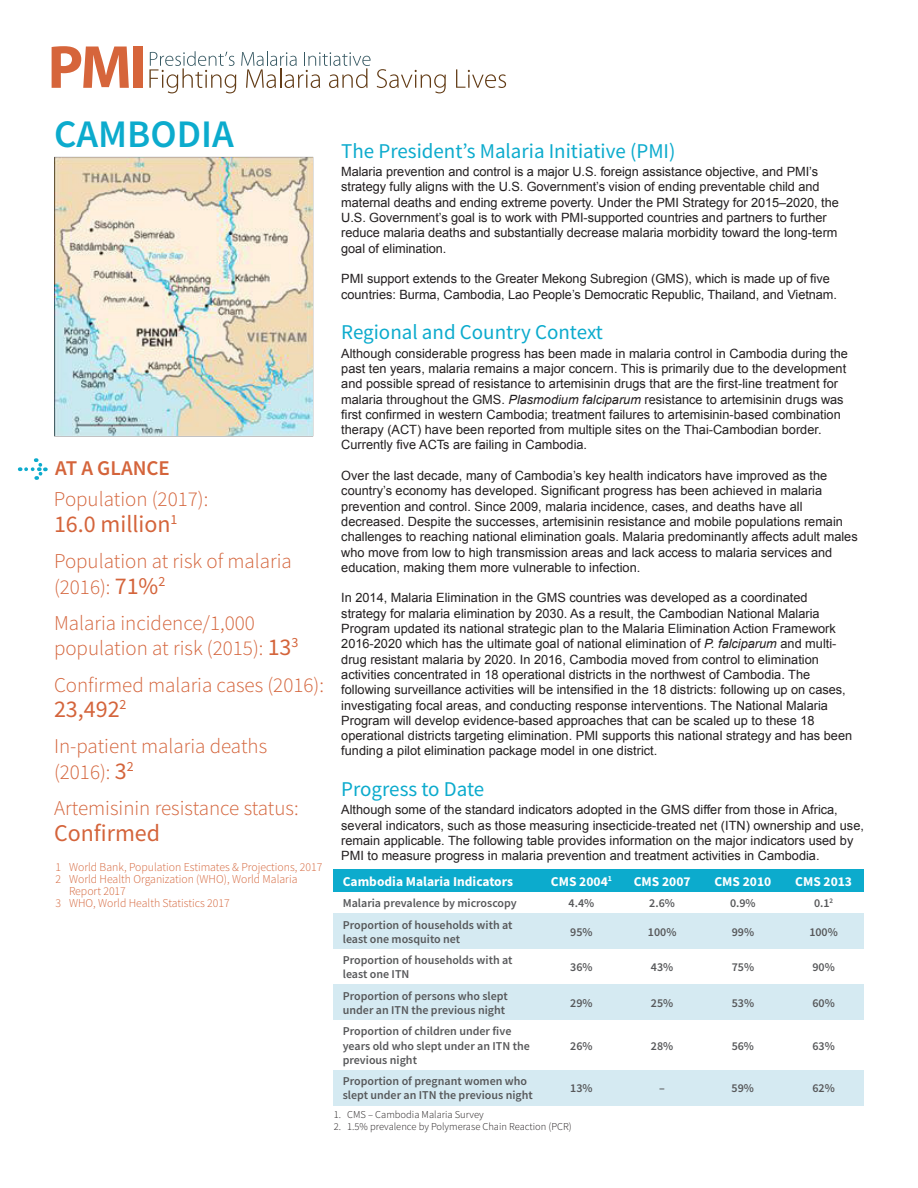
<style>
.page{position:relative;width:918px;height:1188px;background:#fff}
.page>*{position:absolute;margin:0;border:0;box-sizing:border-box;transform-origin:0 0}
.t1{font:600 39px "Source Sans Pro";color:#0cabcd}
.t2{font:24px "Source Sans Pro";color:#d4643b}
.t3{font:300 21px/25.5px "Source Sans Pro";color:#d4643b}
.t4{font:21px "Source Sans Pro";color:#0cabcd}
.t5{font:600 21px "Source Sans Pro";color:#d4643b}
.t6{font:700 13.5px "Source Sans Pro";color:#fff}
.t7{font:12.75px/15.3px "Arial";color:#231f20}
.t8{font:600 12px/14.4px "Source Sans Pro";color:#57585a}
.t9{font:300 12px "Source Sans Pro";color:#d46439}
.t10{font:300 10.5px "Source Sans Pro";color:#231f20}
.s1{font-weight:400;font-size:24px}
.s2{font-style:italic}
</style>
<div class="page">
<svg style="left:52px;top:46px;width:77px;height:42px"></svg>
<div style="left:133px;top:47px;width:9px;height:41px;background:#d6653b"></div>
<svg style="left:149px;top:51px;width:222px;height:42px"></svg>
<svg style="left:377px;top:69px;width:69px;height:24px"></svg>
<svg style="left:456px;top:69px;width:50px;height:19px"></svg>
<img style="left:55px;top:158px;width:257px;height:278px">
<div style="left:334px;top:870px;width:207px;height:22px;background:#0cabcd"></div>
<div style="left:541px;top:870px;width:81px;height:22px;background:#0cabcd"></div>
<div style="left:622px;top:870px;width:81px;height:22px;background:#0cabcd"></div>
<div style="left:703px;top:870px;width:80px;height:22px;background:#0cabcd"></div>
<div style="left:783px;top:870px;width:81px;height:22px;background:#0cabcd"></div>
<div style="left:334px;top:914px;width:207px;height:35px;background:#d5eaf2"></div>
<div style="left:541px;top:914px;width:81px;height:35px;background:#d5eaf2"></div>
<div style="left:622px;top:914px;width:81px;height:35px;background:#d5eaf2"></div>
<div style="left:703px;top:914px;width:80px;height:35px;background:#d5eaf2"></div>
<div style="left:783px;top:914px;width:81px;height:35px;background:#d5eaf2"></div>
<div style="left:334px;top:984px;width:207px;height:36px;background:#d5eaf2"></div>
<div style="left:541px;top:984px;width:81px;height:36px;background:#d5eaf2"></div>
<div style="left:622px;top:984px;width:81px;height:36px;background:#d5eaf2"></div>
<div style="left:703px;top:984px;width:80px;height:36px;background:#d5eaf2"></div>
<div style="left:783px;top:984px;width:81px;height:36px;background:#d5eaf2"></div>
<div style="left:334px;top:1070px;width:207px;height:35px;background:#d5eaf2"></div>
<div style="left:541px;top:1070px;width:81px;height:35px;background:#d5eaf2"></div>
<div style="left:622px;top:1070px;width:81px;height:35px;background:#d5eaf2"></div>
<div style="left:703px;top:1070px;width:80px;height:35px;background:#d5eaf2"></div>
<div style="left:783px;top:1070px;width:81px;height:35px;background:#d5eaf2"></div>
<svg style="left:20px;top:458px;width:28px;height:22px"></svg>
<h1 class="t1" style="left:54px;top:108px;width:181px">CAMBODIA</h1>
<h3 class="t5" style="left:55px;top:454px;width:116px">AT A GLANCE</h3>
<h3 class="t3" style="left:54px;top:487px;width:156px">Population (2017):</h3>
<h2 class="t2" style="left:54px;top:509px;width:125px">16.0 million<sup>1</sup></h2>
<h3 class="t3" style="left:54px;top:548px;width:239px">Population at risk of malaria (2016): <span class="s1">71%</span><sup>2</sup></h3>
<h3 class="t3" style="left:54px;top:610px;width:246px">Malaria incidence/1,000 population at risk (2015): <span class="s1">13</span><sup>3</sup></h3>
<h3 class="t3" style="left:54px;top:672px;width:271px">Confirmed malaria cases (2016):</h3>
<h2 class="t2" style="left:54px;top:694px;width:74px">23,492<sup>2</sup></h2>
<h3 class="t3" style="left:54px;top:734px;width:215px">In-patient malaria deaths (2016): <span class="s1">3</span><sup>2</sup></h3>
<h3 class="t3" style="left:54px;top:796px;width:246px">Artemisinin resistance status:</h3>
<h2 class="t2" style="left:54px;top:818px;width:108px">Confirmed</h2>
<p class="t9" style="left:56px;top:859px;width:268px">1 World Bank, Population Estimates &amp; Projections, 2017</p>
<p class="t9" style="left:56px;top:871px;width:243px">2 World Health Organization (WHO), World Malaria</p>
<p class="t9" style="left:69px;top:883px;width:58px">Report 2017</p>
<p class="t9" style="left:56px;top:895px;width:176px">3 WHO, World Health Statistics 2017</p>
<h3 class="t4" style="left:341px;top:137px;width:336px">The President’s Malaria Initiative (PMI)</h3>
<p class="t7" style="left:341px;top:164px;width:499px">Malaria prevention and control is a major U.S. foreign assistance objective, and PMI’s strategy fully aligns with the U.S. Government’s vision of ending preventable child and maternal deaths and ending extreme poverty. Under the PMI Strategy for 2015–2020, the U.S. Government’s goal is to work with PMI-supported countries and partners to further reduce malaria deaths and substantially decrease malaria morbidity toward the long-term goal of elimination.</p>
<p class="t7" style="left:341px;top:271px;width:497px">PMI support extends to the Greater Mekong Subregion (GMS), which is made up of five countries: Burma, Cambodia, Lao People’s Democratic Republic, Thailand, and Vietnam.</p>
<h3 class="t4" style="left:341px;top:319px;width:263px">Regional and Country Context</h3>
<p class="t7" style="left:341px;top:346px;width:508px">Although considerable progress has been made in malaria control in Cambodia during the past ten years, malaria remains a major concern. This is primarily due to the development and possible spread of resistance to artemisinin drugs that are the first-line treatment for malaria throughout the GMS. <span class="s2">Plasmodium falciparum</span> resistance to artemisinin drugs was first confirmed in western Cambodia; treatment failures to artemisinin-based combination therapy (ACT) have been reported from multiple sites on the Thai-Cambodian border.<br>Currently five ACTs are failing in Cambodia.</p>
<p class="t7" style="left:341px;top:468px;width:518px">Over the last decade, many of Cambodia’s key health indicators have improved as the country’s economy has developed. Significant progress has been achieved in malaria prevention and control. Since 2009, malaria incidence, cases, and deaths have all decreased. Despite the successes, artemisinin resistance and mobile populations remain challenges to reaching national elimination goals. Malaria predominantly affects adult males who move from low to high transmission areas and lack access to malaria services and education, making them more vulnerable to infection.</p>
<p class="t7" style="left:341px;top:590px;width:512px">In 2014, Malaria Elimination in the GMS countries was developed as a coordinated strategy for malaria elimination by 2030. As a result, the Cambodian National Malaria Program updated its national strategic plan to the Malaria Elimination Action Framework 2016-2020 which has the ultimate goal of national elimination of <span class="s2">P. falciparum</span> and multi&shy;drug resistant malaria by 2020. In 2016, Cambodia moved from control to elimination activities concentrated in 18 operational districts in the northwest of Cambodia. The following surveillance activities will be intensified in the 18 districts: following up on cases, investigating focal areas, and conducting response interventions. The National Malaria Program will develop evidence-based approaches that can be scaled up to these 18 operational districts targeting elimination. PMI supports this national strategy and has been funding a pilot elimination package model in one district.</p>
<h3 class="t4" style="left:341px;top:776px;width:145px">Progress to Date</h3>
<p class="t7" style="left:341px;top:802px;width:524px">Although some of the standard indicators adopted in the GMS differ from those in Africa, several indicators, such as those measuring insecticide-treated net (ITN) ownership and use, remain applicable. The following table provides information on the major indicators used by PMI to measure progress in malaria prevention and treatment activities in Cambodia.</p>
<p class="t6" style="left:343px;top:872px;width:172px">Cambodia Malaria Indicators</p>
<p class="t6" style="left:551px;top:872px;width:63px">CMS 2004<sup>1</sup></p>
<p class="t6" style="left:634px;top:872px;width:58px">CMS 2007</p>
<p class="t6" style="left:714px;top:872px;width:58px">CMS 2010</p>
<p class="t6" style="left:795px;top:872px;width:58px">CMS 2013</p>
<p class="t8" style="left:343px;top:896px;width:176px">Malaria prevalence by microscopy</p>
<p class="t8" style="left:569px;top:896px;width:27px">4.4%</p>
<p class="t8" style="left:649px;top:896px;width:27px">2.6%</p>
<p class="t8" style="left:730px;top:896px;width:27px">0.9%</p>
<p class="t8" style="left:814px;top:896px;width:21px">0.1<sup>2</sup></p>
<p class="t8" style="left:343px;top:917px;width:171px">Proportion of households with at least one mosquito net</p>
<p class="t8" style="left:570px;top:925px;width:24px">95%</p>
<p class="t8" style="left:648px;top:925px;width:30px">100%</p>
<p class="t8" style="left:732px;top:925px;width:24px">99%</p>
<p class="t8" style="left:809px;top:925px;width:30px">100%</p>
<p class="t8" style="left:343px;top:953px;width:171px">Proportion of households with at least one ITN</p>
<p class="t8" style="left:570px;top:960px;width:24px">36%</p>
<p class="t8" style="left:651px;top:960px;width:24px">43%</p>
<p class="t8" style="left:732px;top:960px;width:24px">75%</p>
<p class="t8" style="left:812px;top:960px;width:24px">90%</p>
<p class="t8" style="left:343px;top:988px;width:166px">Proportion of persons who slept under an ITN the previous night</p>
<p class="t8" style="left:570px;top:996px;width:24px">29%</p>
<p class="t8" style="left:651px;top:996px;width:24px">25%</p>
<p class="t8" style="left:732px;top:996px;width:24px">53%</p>
<p class="t8" style="left:812px;top:996px;width:24px">60%</p>
<p class="t8" style="left:343px;top:1024px;width:189px">Proportion of children under five years old who slept under an ITN the previous night</p>
<p class="t8" style="left:570px;top:1038px;width:24px">26%</p>
<p class="t8" style="left:651px;top:1038px;width:24px">28%</p>
<p class="t8" style="left:732px;top:1038px;width:24px">56%</p>
<p class="t8" style="left:812px;top:1038px;width:24px">63%</p>
<p class="t8" style="left:343px;top:1074px;width:192px">Proportion of pregnant women who slept under an ITN the previous night</p>
<p class="t8" style="left:570px;top:1081px;width:24px">13%</p>
<p class="t8" style="left:659px;top:1081px;width:7px">–</p>
<p class="t8" style="left:732px;top:1081px;width:24px">59%</p>
<p class="t8" style="left:812px;top:1081px;width:24px">62%</p>
<p class="t10" style="left:334px;top:1108px;width:152px">1. CMS – Cambodia Malaria Survey</p>
<p class="t10" style="left:334px;top:1120px;width:239px">2. 1.5% prevalence by Polymerase Chain Reaction (PCR)</p>
</div>
